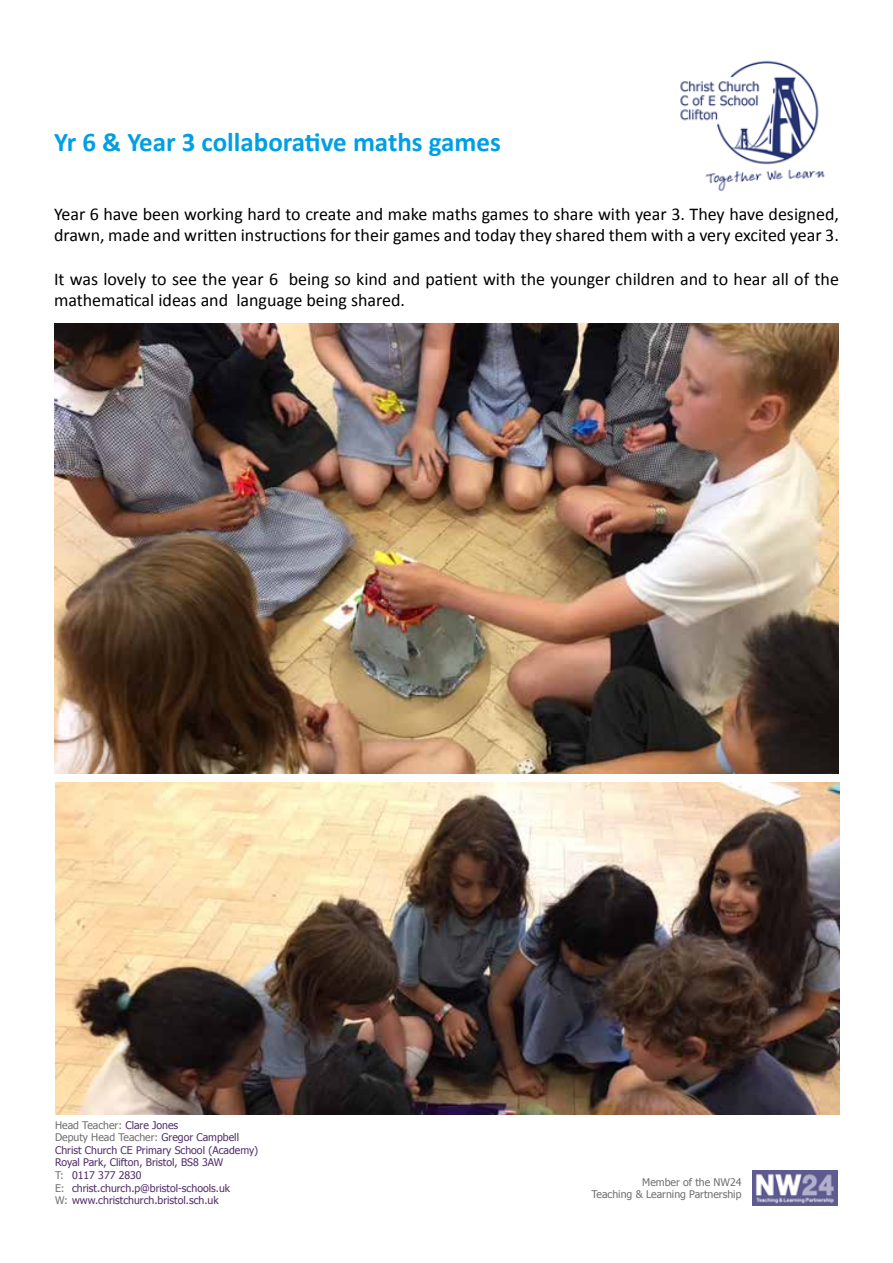
<style>
.page{position:relative;width:893px;height:1263px;background:#fff}
.page>*{position:absolute;margin:0;border:0;box-sizing:border-box;transform-origin:0 0}
.t1{font:700 27px "Calibri";color:#009fe3}
.t2{font:18px/21.6px "Calibri";color:#000}
.t3{font:10.5px/12.6px "Tahoma";color:#502e6a}
.t4{font:10.5px/12.6px "Tahoma";color:#706f6f;text-align:right}
.s1{color:#706f6f}
</style>
<div class="page">
<img style="left:680px;top:60px;width:145px;height:131px">
<img style="left:753px;top:1171px;width:85px;height:35px">
<img style="left:54px;top:323px;width:785px;height:451px">
<img style="left:55px;top:782px;width:785px;height:332px">
<h1 class="t1" style="left:54px;top:125px;width:448px">Yr 6 &amp; Year 3 collaborative maths games</h1>
<p class="t2" style="left:54px;top:203px;width:786px">Year 6 have been working hard to create and make maths games to share with year 3. They have designed, drawn, made and written instructions for their games and today they shared them with a very excited year 3.</p>
<p class="t2" style="left:54px;top:268px;width:786px">It was lovely to see the year 6 being so kind and patient with the younger children and to hear all of the mathematical ideas and language being shared.</p>
<p class="t3" style="left:55px;top:1118px;width:205px"><span class="s1">Head Teacher:</span> Clare Jones<br><span class="s1">Deputy Head Teacher:</span> Gregor Campbell Christ Church CE Primary School (Academy)<br>Royal Park, Clifton, Bristol, BS8 3AW<br><span class="s1">T:</span> 0117 377 2830<br><span class="s1">E:</span> christ.church.p@bristol-schools.uk<br><span class="s1">W:</span> www.christchurch.bristol.sch.uk</p>
<p class="t4" style="left:591px;top:1175px;width:152px">Member of the NW24<br>Teaching &amp; Learning Partnership</p>
</div>
